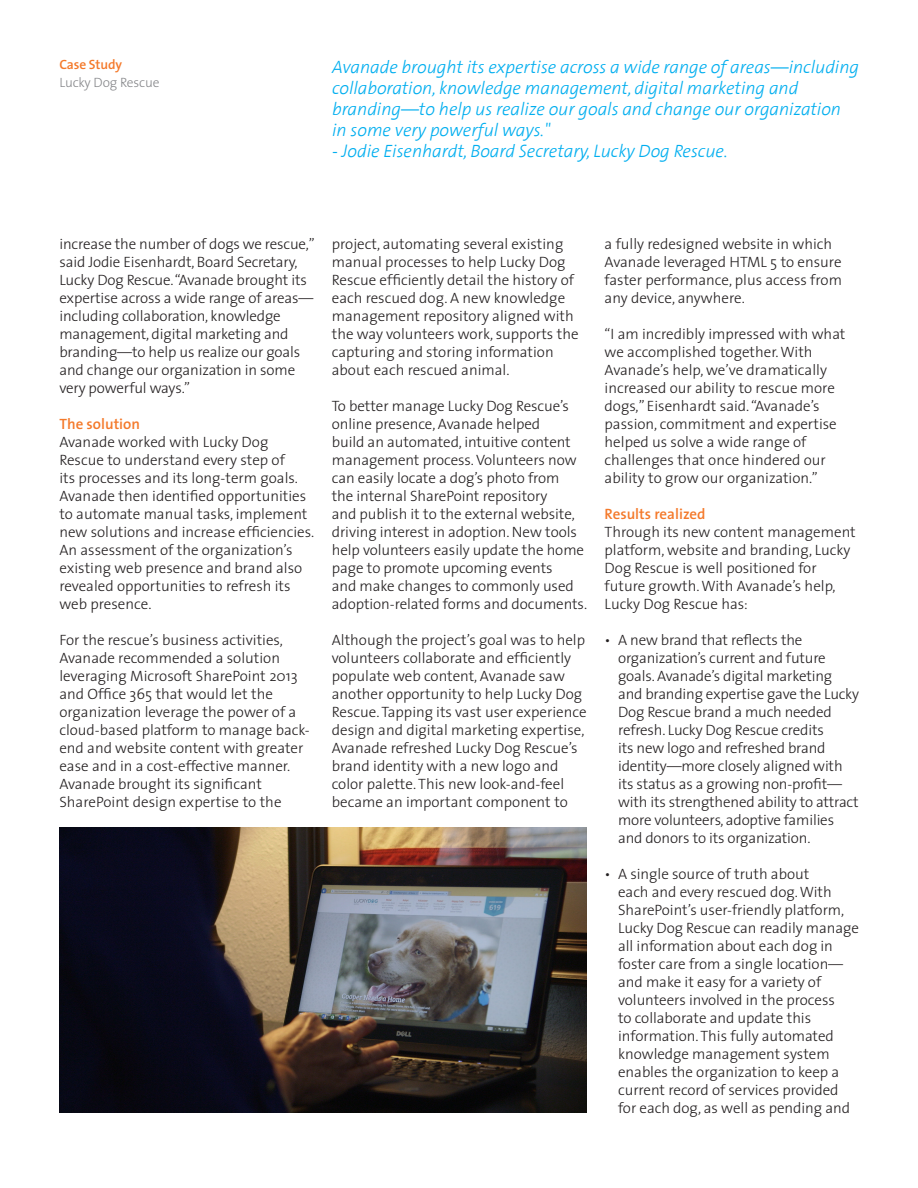
<style>
.page{position:relative;width:918px;height:1188px;background:#fff}
.page>*{position:absolute;margin:0;border:0;box-sizing:border-box;transform-origin:0 0}
.Body_9pt{font:italic 300 18px/21px "The Sans";letter-spacing:-.005em;color:#00aeef}
.t1{font:300 15px/18px "The Sans";letter-spacing:-.005em;color:#231f20}
.subtitle{font:600 15px "The Sans";color:#f4792a}
.t2{font:300 13.5px "The Sans";letter-spacing:-.01em;color:#87888b}
.t3{font:600 13.5px "The Sans";letter-spacing:-.01em;color:#f4792a}
</style>
<div class="page">
<img style="left:59px;top:827px;width:527px;height:286px">
<p class="t3" style="left:59px;top:56px;width:64px">Case Study</p>
<p class="t2" style="left:59px;top:74px;width:102px">Lucky Dog Rescue</p>
<p class="Body_9pt" style="left:332px;top:55px;width:528px">Avanade brought its expertise across a wide range of areas—including collaboration, knowledge management, digital marketing and branding—to help us realize our goals and change our organization in some very powerful ways."</p>
<p class="Body_9pt" style="left:332px;top:139px;width:397px">- Jodie Eisenhardt, Board Secretary, Lucky Dog Rescue.</p>
<p class="t1" style="left:59px;top:235px;width:257px">increase the number of dogs we rescue,” said Jodie Eisenhardt, Board Secretary, Lucky Dog Rescue. “Avanade brought its expertise across a wide range of areas— including collaboration, knowledge management, digital marketing and branding—to help us realize our goals and change our organization in some very powerful ways.”</p>
<p class="subtitle" style="left:59px;top:414px;width:82px">The solution</p>
<p class="t1" style="left:59px;top:433px;width:257px">Avanade worked with Lucky Dog Rescue to understand every step of<br>its processes and its long-term goals.<br>Avanade then identified opportunities to automate manual tasks, implement new solutions and increase efficiencies.<br>An assessment of the organization’s existing web presence and brand also revealed opportunities to refresh its web presence.</p>
<p class="t1" style="left:59px;top:631px;width:252px">For the rescue’s business activities, Avanade recommended a solution leveraging Microsoft SharePoint 2013 and Office 365 that would let the organization leverage the power of a cloud-based platform to manage back&shy;end and website content with greater ease and in a cost-effective manner.<br>Avanade brought its significant SharePoint design expertise to the</p>
<p class="t1" style="left:332px;top:235px;width:248px">project, automating several existing manual processes to help Lucky Dog Rescue efficiently detail the history of each rescued dog. A new knowledge management repository aligned with the way volunteers work, supports the capturing and storing information about each rescued animal.</p>
<p class="t1" style="left:332px;top:397px;width:257px">To better manage Lucky Dog Rescue’s online presence, Avanade helped<br>build an automated, intuitive content management process. Volunteers now can easily locate a dog’s photo from<br>the internal SharePoint repository<br>and publish it to the external website, driving interest in adoption. New tools help volunteers easily update the home page to promote upcoming events<br>and make changes to commonly used adoption-related forms and documents.</p>
<p class="t1" style="left:332px;top:631px;width:256px">Although the project’s goal was to help volunteers collaborate and efficiently populate web content, Avanade saw another opportunity to help Lucky Dog Rescue. Tapping its vast user experience design and digital marketing expertise, Avanade refreshed Lucky Dog Rescue’s brand identity with a new logo and color palette. This new look-and-feel became an important component to</p>
<p class="t1" style="left:605px;top:235px;width:239px">a fully redesigned website in which<br>Avanade leveraged HTML 5 to ensure faster performance, plus access from any device, anywhere.</p>
<p class="t1" style="left:605px;top:325px;width:242px">“I am incredibly impressed with what we accomplished together. With Avanade’s help, we’ve dramatically increased our ability to rescue more dogs,” Eisenhardt said. “Avanade’s passion, commitment and expertise helped us solve a wide range of challenges that once hindered our ability to grow our organization.”</p>
<p class="subtitle" style="left:605px;top:504px;width:103px">Results realized</p>
<p class="t1" style="left:605px;top:523px;width:253px">Through its new content management platform, website and branding, Lucky Dog Rescue is well positioned for future growth. With Avanade’s help, Lucky Dog Rescue has:</p>
<p class="t1" style="left:618px;top:631px;width:242px;text-indent:-14px">• A new brand that reflects the organization’s current and future goals. Avanade’s digital marketing and branding expertise gave the Lucky Dog Rescue brand a much needed refresh. Lucky Dog Rescue credits<br>its new logo and refreshed brand identity—more closely aligned with its status as a growing non-profit— with its strengthened ability to attract more volunteers, adoptive families and donors to its organization.</p>
<p class="t1" style="left:618px;top:865px;width:242px;text-indent:-14px">• A single source of truth about<br>each and every rescued dog. With SharePoint’s user-friendly platform, Lucky Dog Rescue can readily manage all information about each dog in foster care from a single location— and make it easy for a variety of volunteers involved in the process<br>to collaborate and update this information. This fully automated knowledge management system enables the organization to keep a current record of services provided for each dog, as well as pending and</p>
</div>
